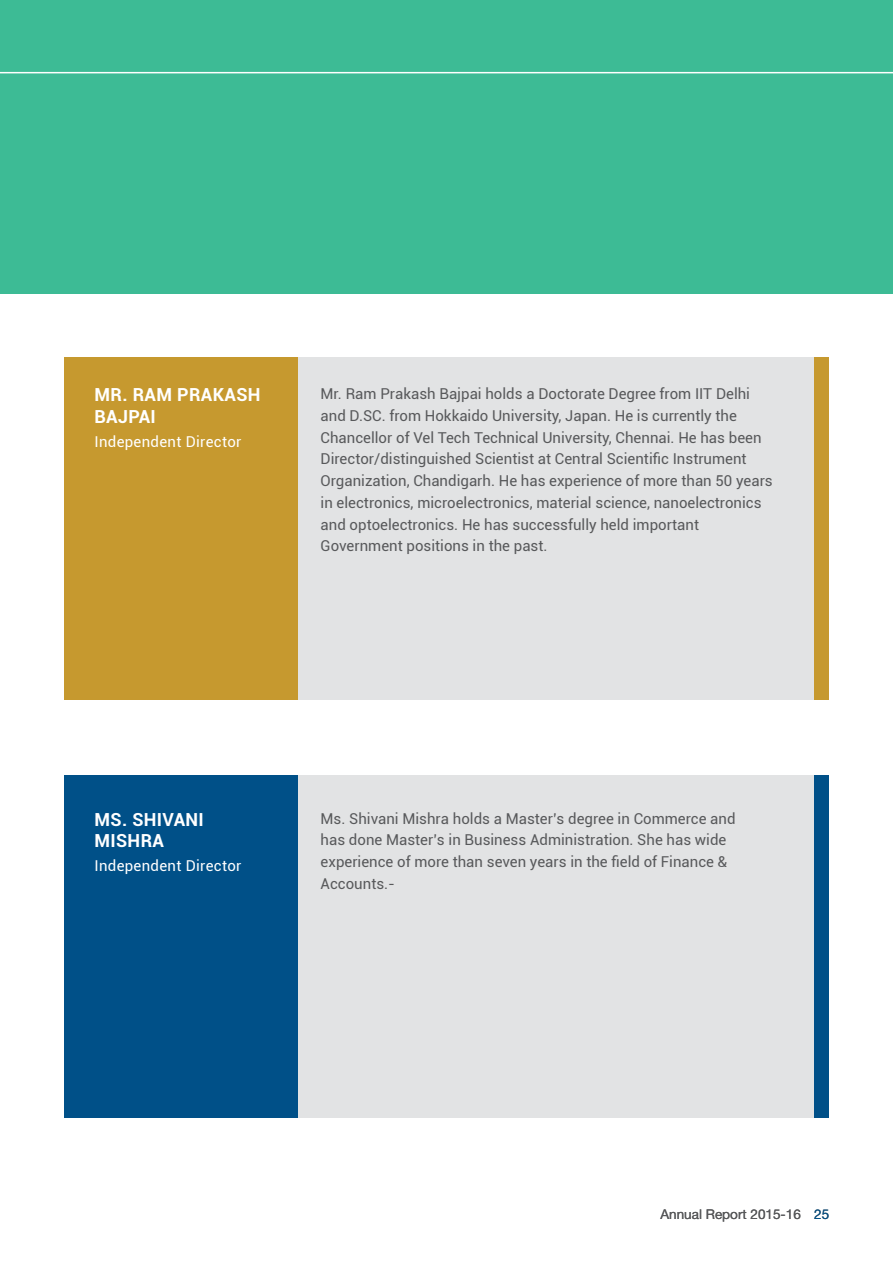
<style>
.page{position:relative;width:893px;height:1263px;background:#fff}
.page>*{position:absolute;margin:0;border:0;box-sizing:border-box;transform-origin:0 0}
.t1{font:700 18px/21.6px "Roboto";letter-spacing:.02em;color:#fff}
.t2{font:15px/21.8px "Roboto";color:#58595b}
.t3{font:15px "Roboto";letter-spacing:.02em;color:#fff}
.t4{font:13.5px "Helvetica Neue LT Std";color:#58595b}
.s1{color:#005088}
</style>
<div class="page">
<div style="left:0;top:0;width:893px;height:294px;background:#3dbb95"></div>
<div style="left:297px;top:357px;width:517px;height:342px;background:#e2e3e4"></div>
<div style="left:297px;top:775px;width:517px;height:343px;background:#e2e3e4"></div>
<div style="left:64px;top:357px;width:233px;height:342px;background:#c6992f"></div>
<div style="left:814px;top:357px;width:15px;height:342px;background:#c6992f"></div>
<div style="left:64px;top:775px;width:233px;height:343px;background:#005088"></div>
<div style="left:814px;top:775px;width:15px;height:343px;background:#005088"></div>
<hr style="left:0;top:72px;width:893px;height:1px;background:#fff">
<p class="t1" style="left:94px;top:383px;width:168px">MR. RAM PRAKASH<br>BAJPAI</p>
<p class="t3" style="left:94px;top:431px;width:148px">Independent Director</p>
<p class="t2" style="left:321px;top:382px;width:454px">Mr. Ram Prakash Bajpai holds a Doctorate Degree from IIT Delhi and D.SC. from Hokkaido University, Japan. He is currently the Chancellor of Vel Tech Technical University, Chennai. He has been Director/distinguished Scientist at Central Scientific Instrument Organization, Chandigarh. He has experience of more than 50 years in electronics, microelectronics, material science, nanoelectronics and optoelectronics. He has successfully held important Government positions in the past.</p>
<p class="t1" style="left:94px;top:808px;width:111px">MS. SHIVANI<br>MISHRA</p>
<p class="t3" style="left:94px;top:855px;width:148px">Independent Director</p>
<p class="t2" style="left:321px;top:807px;width:416px">Ms. Shivani Mishra holds a Master’s degree in Commerce and has done Master’s in Business Administration. She has wide experience of more than seven years in the field of Finance &amp; Accounts.-</p>
<p class="t4" style="left:660px;top:1206px;width:170px">Annual Report 2015-16 <span class="s1">25</span></p>
</div>
